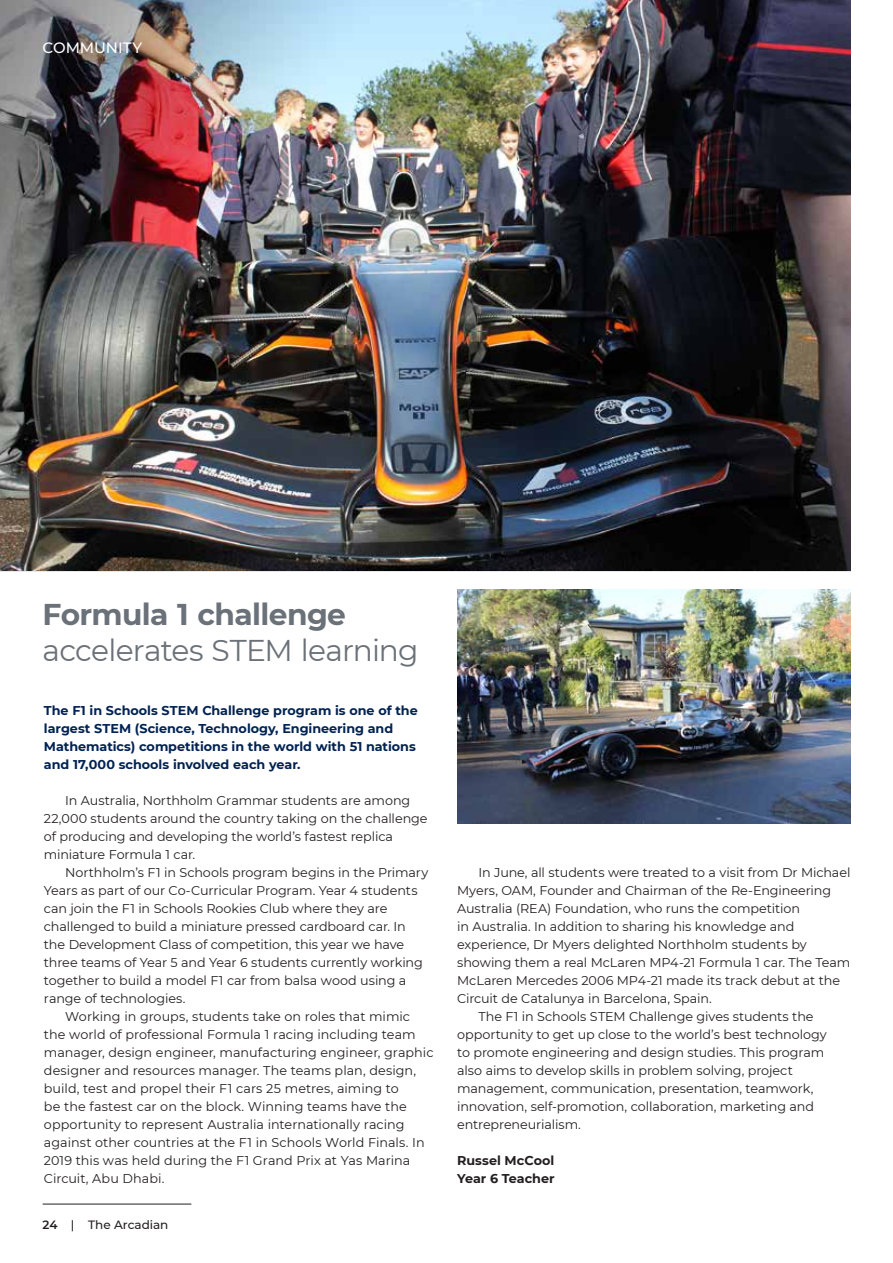
<style>
.page{position:relative;width:893px;height:1263px;background:#fff}
.page>*{position:absolute;margin:0;border:0;box-sizing:border-box;transform-origin:0 0}
.t1{font:30px "Montserrat";letter-spacing:-.025em;color:#6b7178}
.t2{font:700 30px "Montserrat";letter-spacing:-.02em;color:#6b7178}
.t3{font:500 15px "Montserrat";letter-spacing:-.005em;color:#fff}
.t4{font:12.75px/18px "Montserrat";letter-spacing:-.005em;color:#231f20}
.t5{font:700 12.75px/18px "Montserrat";color:#002252}
.t6{font:700 12.75px/18px "Montserrat";color:#231f20}
.t7{font:500 12px "Montserrat";color:#231f20}
.s1{font-weight:600}
</style>
<div class="page">
<img style="left:0;top:0;width:850px;height:570px">
<img style="left:457px;top:589px;width:393px;height:234px">
<hr style="left:43px;top:1204px;width:148px;height:1px;background:#231f20">
<p class="t3" style="left:43px;top:37px;width:101px">COMMUNITY</p>
<h1 class="t2" style="left:43px;top:593px;width:305px">Formula 1 challenge</h1>
<h1 class="t1" style="left:43px;top:630px;width:378px">accelerates STEM learning</h1>
<p class="t5" style="left:44px;top:701px;width:375px">The F1 in Schools STEM Challenge program is one of the largest STEM (Science, Technology, Engineering and Mathematics) competitions in the world with 51 nations and 17,000 schools involved each year.</p>
<p class="t4" style="left:44px;top:791px;width:385px;text-indent:21px">In Australia, Northholm Grammar students are among 22,000 students around the country taking on the challenge of producing and developing the world’s fastest replica miniature Formula 1 car.</p>
<p class="t4" style="left:44px;top:863px;width:386px;text-indent:21px">Northholm’s F1 in Schools program begins in the Primary Years as part of our Co-Curricular Program. Year 4 students can join the F1 in Schools Rookies Club where they are challenged to build a miniature pressed cardboard car. In the Development Class of competition, this year we have three teams of Year 5 and Year 6 students currently working together to build a model F1 car from balsa wood using a range of technologies.</p>
<p class="t4" style="left:44px;top:1007px;width:391px;text-indent:21px">Working in groups, students take on roles that mimic the world of professional Formula 1 racing including team manager, design engineer, manufacturing engineer, graphic designer and resources manager. The teams plan, design, build, test and propel their F1 cars 25 metres, aiming to<br>be the fastest car on the block. Winning teams have the opportunity to represent Australia internationally racing against other countries at the F1 in Schools World Finals. In 2019 this was held during the F1 Grand Prix at Yas Marina Circuit, Abu Dhabi.</p>
<p class="t7" style="left:43px;top:1216px;width:127px"><span class="s1">24</span> | The Arcadian</p>
<p class="t4" style="left:478px;top:863px;width:374px">In June, all students were treated to a visit from Dr Michael</p>
<p class="t4" style="left:457px;top:881px;width:376px">Myers, OAM, Founder and Chairman of the Re-Engineering</p>
<p class="t4" style="left:457px;top:899px;width:344px">Australia (REA) Foundation, who runs the competition</p>
<p class="t4" style="left:457px;top:917px;width:339px">in Australia. In addition to sharing his knowledge and</p>
<p class="t4" style="left:457px;top:935px;width:351px">experience, Dr Myers delighted Northholm students by</p>
<p class="t4" style="left:457px;top:953px;width:395px">showing them a real McLaren MP4-21 Formula 1 car. The Team</p>
<p class="t4" style="left:457px;top:971px;width:384px">McLaren Mercedes 2006 MP4-21 made its track debut at the</p>
<p class="t4" style="left:457px;top:989px;width:256px">Circuit de Catalunya in Barcelona, Spain.</p>
<p class="t4" style="left:478px;top:1007px;width:337px">The F1 in Schools STEM Challenge gives students the</p>
<p class="t4" style="left:457px;top:1025px;width:371px">opportunity to get up close to the world’s best technology</p>
<p class="t4" style="left:457px;top:1043px;width:369px">to promote engineering and design studies. This program</p>
<p class="t4" style="left:457px;top:1061px;width:337px">also aims to develop skills in problem solving, project</p>
<p class="t4" style="left:457px;top:1079px;width:358px">management, communication, presentation, teamwork,</p>
<p class="t4" style="left:457px;top:1097px;width:358px">innovation, self-promotion, collaboration, marketing and</p>
<p class="t4" style="left:457px;top:1115px;width:125px">entrepreneurialism.</p>
<p class="t6" style="left:457px;top:1151px;width:99px">Russel McCool<br>Year 6 Teacher</p>
</div>
